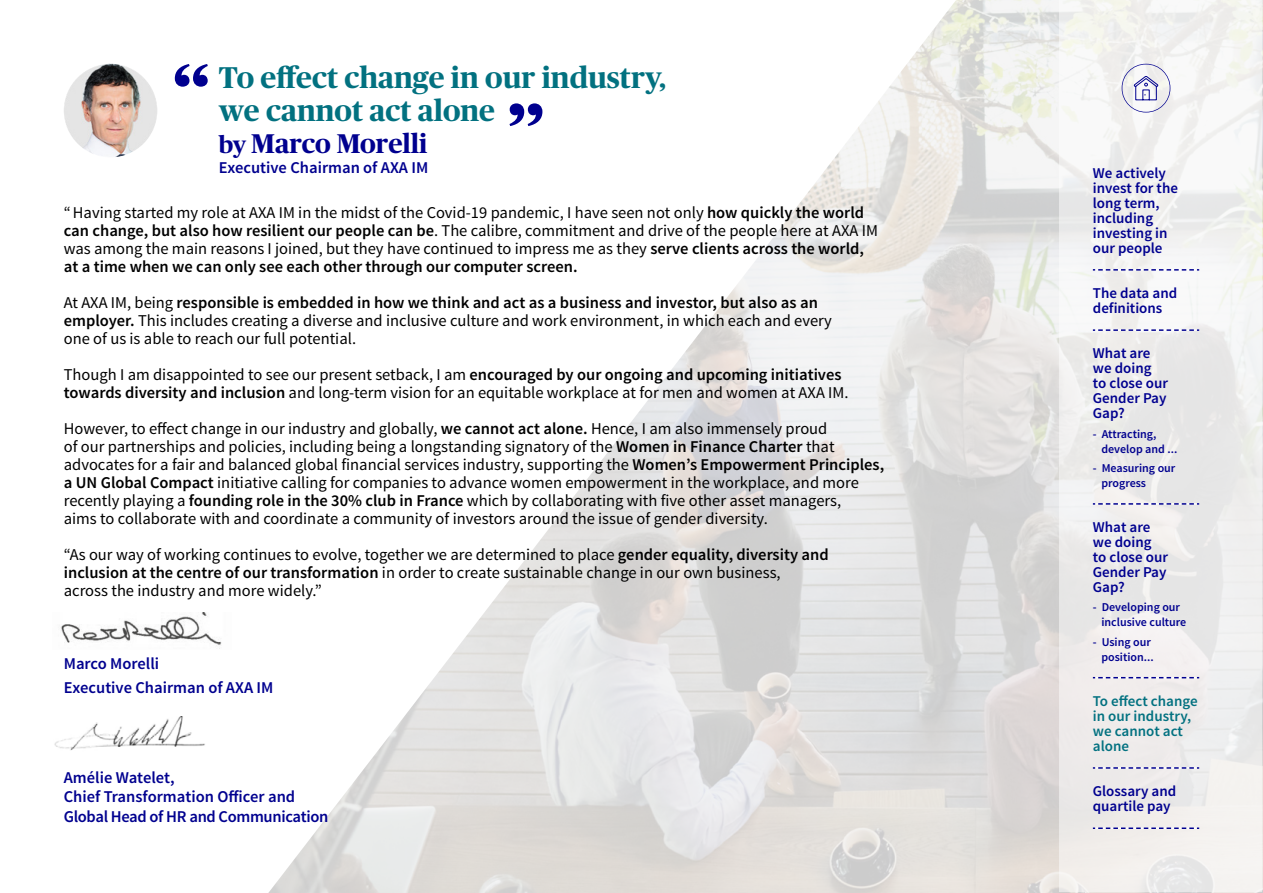
<style>
.page{position:relative;width:1263px;height:893px;background:#fff}
.page>*{position:absolute;margin:0;border:0;box-sizing:border-box;transform-origin:0 0}
.t1{font:700 90px "Publico Headline";color:#00008f}
.t2{font:700 30px/33px "Publico Headline";color:#027180}
.t3{font:700 27px "Publico Headline";color:#00008f}
.t4{font:16.5px/18px "Source Sans Pro";color:#000}
.t5{font:600 16.5px/19.5px "Source Sans Pro";color:#00008f}
.t6{font:600 15px/15px "Source Sans Pro";color:#00008f}
.t7{font:600 15px/15px "Source Sans Pro";color:#027180}
.t8{font:600 12px/15px "Source Sans Pro";color:#00008f}
.s1{font-size:24px}
.s2{font-weight:600}
</style>
<div class="page">
<img style="left:268px;top:0;width:995px;height:893px">
<div style="left:1059px;top:1px;width:203px;height:891px;background:linear-gradient(to right,#efedec,#f0f0ef)"></div>
<svg style="left:1122px;top:64px;width:48px;height:48px"></svg>
<img style="left:64px;top:64px;width:93px;height:93px;border-radius:47px">
<img style="left:54px;top:716px;width:151px;height:34px">
<img style="left:60px;top:612px;width:162px;height:37px">
<svg style="left:1093px;top:269px;width:106px;height:2px"></svg>
<svg style="left:1093px;top:329px;width:106px;height:2px"></svg>
<svg style="left:1093px;top:503px;width:106px;height:2px"></svg>
<svg style="left:1093px;top:677px;width:106px;height:1px"></svg>
<svg style="left:1093px;top:767px;width:106px;height:2px"></svg>
<svg style="left:1093px;top:827px;width:106px;height:2px"></svg>
<h1 class="t1" style="left:172px;top:31px;width:39px">“</h1>
<h2 class="t2" style="left:219px;top:59px;width:449px">To effect change in our industry, we cannot act alone</h2>
<h3 class="t3" style="left:219px;top:124px;width:210px"><span class="s1">by</span> Marco Morelli</h3>
<p class="t5" style="left:219px;top:158px;width:211px">Executive Chairman of AXA IM</p>
<h1 class="t1" style="left:507px;top:71px;width:39px">”</h1>
<p class="t4" style="left:64px;top:203px;width:816px">“Having started my role at AXA IM in the midst of the Covid-19 pandemic, I have seen not only <span class="s2">how quickly the world can change, but also how resilient our people can be</span>. The calibre, commitment and drive of the people here at AXA IM was among the main reasons I joined, but they have continued to impress me as they <span class="s2">serve clients across the world, at a time when we can only see each other through our computer screen.</span></p>
<p class="t4" style="left:64px;top:293px;width:770px">At AXA IM, being <span class="s2">responsible is embedded in how we think and act as a business and investor, but also as an employer.</span> This includes creating a diverse and inclusive culture and work environment, in which each and every one of us is able to reach our full potential.</p>
<p class="t4" style="left:64px;top:365px;width:786px">Though I am disappointed to see our present setback, I am <span class="s2">encouraged by our ongoing and upcoming initiatives towards diversity and inclusion</span> and long-term vision for an equitable workplace at for men and women at AXA IM.</p>
<p class="t4" style="left:64px;top:419px;width:822px">However, to effect change in our industry and globally, <span class="s2">we cannot act alone.</span> Hence, I am also immensely proud<br>of our partnerships and policies, including being a longstanding signatory of the <span class="s2">Women in Finance Charter</span> that advocates for a fair and balanced global financial services industry, supporting the <span class="s2">Women’s Empowerment Principles, a UN Global Compact</span> initiative calling for companies to advance women empowerment in the workplace, and more recently playing a <span class="s2">founding role in the 30% club in France</span> which by collaborating with five other asset managers,<br>aims to collaborate with and coordinate a community of investors around the issue of gender diversity.</p>
<p class="t4" style="left:64px;top:545px;width:766px">“As our way of working continues to evolve, together we are determined to place <span class="s2">gender equality, diversity and inclusion at the centre of our transformation</span> in order to create sustainable change in our own business, across the industry and more widely.”</p>
<p class="t5" style="left:64px;top:653px;width:211px;line-height:23.7px">Marco Morelli<br>Executive Chairman of AXA IM</p>
<p class="t5" style="left:64px;top:768px;width:266px">Amélie Watelet,<br>Chief Transformation Officer and<br>Global Head of HR and Communication</p>
<p class="t6" style="left:1093px;top:166px;width:87px">We actively invest for the long term, including investing in our people</p>
<p class="t6" style="left:1093px;top:286px;width:86px">The data and definitions</p>
<p class="t6" style="left:1093px;top:346px;width:77px">What are we doing to close our<br>Gender Pay<br>Gap?</p>
<p class="t8" style="left:1101px;top:426px;width:77px;text-indent:-9px">- Attracting, develop and ...</p>
<p class="t8" style="left:1101px;top:461px;width:76px;text-indent:-9px">- Measuring our progress</p>
<p class="t6" style="left:1093px;top:520px;width:77px">What are we doing to close our<br>Gender Pay<br>Gap?</p>
<p class="t8" style="left:1101px;top:600px;width:86px;text-indent:-9px">- Developing our inclusive culture</p>
<p class="t8" style="left:1093px;top:634px;width:62px;text-align:right">- Using our position...</p>
<p class="t7" style="left:1093px;top:694px;width:106px">To effect change in our industry, we cannot act alone</p>
<p class="t6" style="left:1093px;top:784px;width:85px">Glossary and quartile pay</p>
</div>
